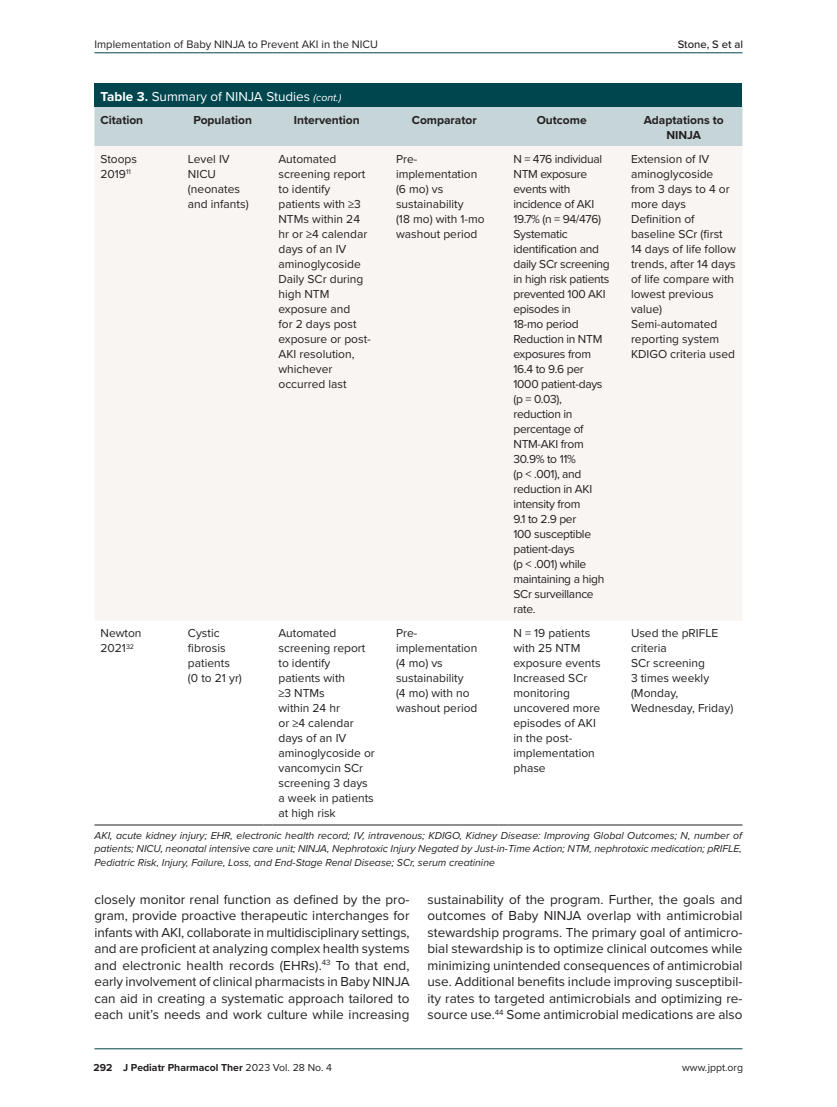
<style>
.page{position:relative;width:837px;height:1107px;background:#fff}
.page>*{position:absolute;margin:0;border:0;box-sizing:border-box;transform-origin:0 0}
.t1{font:13.5px/16.5px "Proxima Nova";color:#231f20;text-align:justify}
.t2{font:13.5px "Proxima Nova";color:#fff}
.t3{font:12px/15px "Proxima Nova";color:#231f20}
.t4{font:12px/15px "Proxima Nova";letter-spacing:-.025em;color:#231f20}
.t5{font:700 12px/15px "Proxima Nova";color:#231f20;text-align:center}
.t6{font:11.25px "Proxima Nova";color:#231f20}
.t7{font:500 11.25px "Proxima Nova";color:#231f20}
.t8{font:italic 10.5px/13.5px "Proxima Nova";color:#231f20;text-align:justify}
.t9{font:700 10.5px "Proxima Nova";color:#231f20}
.t10{font:10.5px "Proxima Nova";color:#231f20}
.s1{font-weight:700}
.s2{font-style:italic;font-size:10.5px}
.s3{font-weight:400}
</style>
<div class="page">
<hr style="left:94px;top:52px;width:648px;height:1px;background:#00464f">
<hr style="left:94px;top:1048px;width:648px;height:1px;background:#00464f">
<div style="left:94px;top:107px;width:648px;height:39px;background:#c5d5d8"></div>
<div style="left:95px;top:146px;width:647px;height:474px;background:#f8f5f2"></div>
<hr style="left:94px;top:825px;width:79px;height:1px;background:#231f20">
<hr style="left:182px;top:825px;width:81px;height:1px;background:#231f20">
<hr style="left:272px;top:825px;width:109px;height:1px;background:#231f20">
<hr style="left:390px;top:825px;width:108px;height:1px;background:#231f20">
<hr style="left:507px;top:825px;width:109px;height:1px;background:#231f20">
<hr style="left:625px;top:825px;width:117px;height:1px;background:#231f20">
<div style="left:94px;top:83px;width:648px;height:24px;background:#00464f"></div>
<p class="t6" style="left:94px;top:35px;width:285px">Implementation of Baby NINJA to Prevent AKI in the NICU</p>
<p class="t7" style="left:678px;top:35px;width:67px">Stone, S et al</p>
<p class="t2" style="left:100px;top:86px;width:242px"><span class="s1">Table 3.</span> Summary of NINJA Studies <span class="s2">(cont.)</span></p>
<p class="t5" style="left:100px;top:112px;width:44px">Citation</p>
<p class="t5" style="left:193px;top:112px;width:60px">Population</p>
<p class="t5" style="left:294px;top:112px;width:67px">Intervention</p>
<p class="t5" style="left:412px;top:112px;width:66px">Comparator</p>
<p class="t5" style="left:537px;top:112px;width:51px">Outcome</p>
<p class="t5" style="left:644px;top:112px;width:82px">Adaptations to<br>NINJA</p>
<p class="t3" style="left:101px;top:151px;width:38px">Stoops<br>2019<sup>11</sup></p>
<p class="t3" style="left:188px;top:151px;width:62px">Level IV<br>NICU (neonates and infants)</p>
<p class="t3" style="left:279px;top:151px;width:94px">Automated screening report to identify patients with ≥3<br>NTMs within 24 hr or ≥4 calendar days of an IV aminoglycoside<br>Daily SCr during high NTM exposure and<br>for 2 days post exposure or post-<br>AKI resolution, whichever occurred last</p>
<p class="t3" style="left:396px;top:151px;width:90px">Pre&shy;implementation (6 mo) vs sustainability<br>(18 mo) with 1-mo washout period</p>
<p class="t4" style="left:514px;top:151px;width:98px">N = 476 individual<br>NTM exposure events with incidence of AKI<br>19.7% (n = 94/476)<br>Systematic identification and daily SCr screening in high risk patients prevented 100 AKI episodes in<br>18-mo period<br>Reduction in NTM exposures from<br>16.4 to 9.6 per<br>1000 patient-days (p = 0.03), reduction in percentage of<br>NTM-AKI from<br>30.9% to 11%<br>(p &lt; .001), and reduction in AKI intensity from<br>9.1 to 2.9 per<br>100 susceptible patient-days<br>(p &lt; .001) while maintaining a high<br>SCr surveillance rate.</p>
<p class="t3" style="left:631px;top:151px;width:106px">Extension of IV aminoglycoside from 3 days to 4 or more days<br>Definition of baseline SCr (first<br>14 days of life follow trends, after 14 days of life compare with lowest previous value)<br>Semi-automated reporting system<br>KDIGO criteria used</p>
<p class="t3" style="left:101px;top:625px;width:43px">Newton<br>2021<sup>32</sup></p>
<p class="t3" style="left:188px;top:625px;width:55px">Cystic fibrosis patients (0 to 21 yr)</p>
<p class="t3" style="left:279px;top:625px;width:98px">Automated screening report to identify patients with<br>≥3 NTMs<br>within 24 hr<br>or ≥4 calendar days of an IV aminoglycoside or vancomycin SCr screening 3 days a week in patients at high risk</p>
<p class="t3" style="left:396px;top:625px;width:83px">Pre&shy;implementation (4 mo) vs sustainability<br>(4 mo) with no washout period</p>
<p class="t3" style="left:514px;top:625px;width:89px">N = 19 patients with 25 NTM exposure events<br>Increased SCr monitoring uncovered more episodes of AKI in the post&shy;implementation phase</p>
<p class="t3" style="left:631px;top:625px;width:104px">Used the pRIFLE criteria<br>SCr screening<br>3 times weekly (Monday,<br>Wednesday, Friday)</p>
<p class="t8" style="left:94px;top:828px;width:649px">AKI, acute kidney injury; EHR, electronic health record; IV, intravenous; KDIGO, Kidney Disease: Improving Global Outcomes; N, number of patients; NICU, neonatal intensive care unit; NINJA, Nephrotoxic Injury Negated by Just-in-Time Action; NTM, nephrotoxic medication; pRIFLE, Pediatric Risk, Injury, Failure, Loss, and End-Stage Renal Disease; SCr, serum creatinine</p>
<p class="t1" style="left:94px;top:890px;width:317px">closely monitor renal function as defined by the pro&shy;gram, provide proactive therapeutic interchanges for infants with AKI, collaborate in multidisciplinary settings, and are proficient at analyzing complex health systems and electronic health records (EHRs).<sup>43</sup> To that end, early involvement of clinical pharmacists in Baby NINJA can aid in creating a systematic approach tailored to each unit’s needs and work culture while increasing</p>
<p class="t1" style="left:428px;top:890px;width:317px">sustainability of the program. Further, the goals and outcomes of Baby NINJA overlap with antimicrobial stewardship programs. The primary goal of antimicro&shy;bial stewardship is to optimize clinical outcomes while minimizing unintended consequences of antimicrobial use. Additional benefits include improving susceptibil&shy;ity rates to targeted antimicrobials and optimizing re&shy;source use.<sup>44</sup> Some antimicrobial medications are also</p>
<p class="t9" style="left:94px;top:1060px;width:240px">292 J Pediatr Pharmacol Ther <span class="s3">2023 Vol. 28 No. 4</span></p>
<p class="t10" style="left:682px;top:1060px;width:62px">www.jppt.org</p>
</div>
